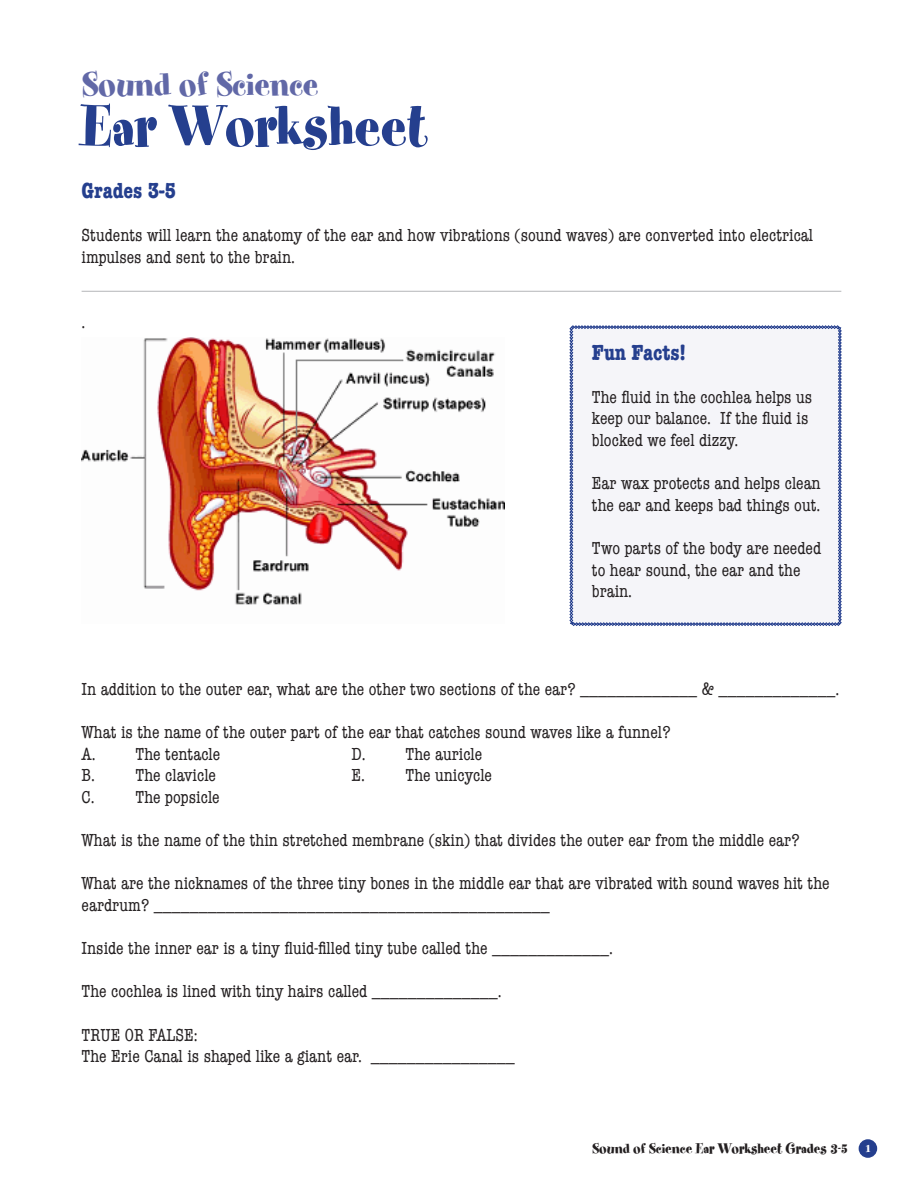
<style>
.page{position:relative;width:918px;height:1188px;background:#fff}
.page>*{position:absolute;margin:0;border:0;box-sizing:border-box;transform-origin:0 0}
.t1{font:66px "Spumoni";color:#253f8e}
.t2{font:39px "Spumoni";color:#6168a7}
.t3{font:700 condensed 22.5px "American Typewriter";color:#253f8e}
.t4{font:condensed 18px/21.6px "American Typewriter";color:#231f20}
.t5{font:16.5px "Spumoni";color:#231f20}
.t6{font:13.5px "Spumoni";color:#fff}
</style>
<div class="page">
<img style="left:82px;top:338px;width:423px;height:267px">
<div style="left:570px;top:325px;width:272px;height:301px;background:#f5f5f9"></div>
<div style="left:859px;top:1139px;width:18px;height:19px;background:#253f8e;border-radius:50%"></div>
<hr style="left:82px;top:291px;width:759px;height:1px;background:#bcbdc0">
<p class="t2" style="left:82px;top:64px;width:238px">Sound of Science</p>
<p class="t1" style="left:82px;top:93px;width:347px">Ear Worksheet</p>
<p class="t3" style="left:82px;top:173px;width:96px">Grades 3-5</p>
<p class="t4" style="left:82px;top:224px;width:733px">Students will learn the anatomy of the ear and how vibrations (sound waves) are converted into electrical impulses and sent to the brain.</p>
<p class="t4" style="left:82px;top:311px;width:5px">.</p>
<p class="t3" style="left:592px;top:334px;width:96px">Fun Facts!</p>
<p class="t4" style="left:592px;top:385px;width:222px">The fluid in the cochlea helps us keep our balance. If the fluid is blocked we feel dizzy.</p>
<p class="t4" style="left:592px;top:472px;width:230px">Ear wax protects and helps clean the ear and keeps bad things out.</p>
<p class="t4" style="left:592px;top:537px;width:231px">Two parts of the body are needed to hear sound, the ear and the brain.</p>
<p class="t4" style="left:82px;top:678px;width:759px">In addition to the outer ear, what are the other two sections of the ear? _____________ &amp; _____________.</p>
<p class="t4" style="left:82px;top:721px;width:590px">What is the name of the outer part of the ear that catches sound waves like a funnel?</p>
<p class="t4" style="left:82px;top:743px;width:140px">A. The tentacle</p>
<p class="t4" style="left:352px;top:743px;width:132px">D. The auricle</p>
<p class="t4" style="left:82px;top:764px;width:136px">B. The clavicle</p>
<p class="t4" style="left:352px;top:764px;width:142px">E. The unicycle</p>
<p class="t4" style="left:82px;top:786px;width:140px">C. The popsicle</p>
<p class="t4" style="left:82px;top:829px;width:720px">What is the name of the thin stretched membrane (skin) that divides the outer ear from the middle ear?</p>
<p class="t4" style="left:82px;top:872px;width:750px">What are the nicknames of the three tiny bones in the middle ear that are vibrated with sound waves hit the eardrum? ____________________________________________</p>
<p class="t4" style="left:82px;top:937px;width:533px">Inside the inner ear is a tiny fluid-filled tiny tube called the _____________.</p>
<p class="t4" style="left:82px;top:980px;width:422px">The cochlea is lined with tiny hairs called ______________.</p>
<p class="t4" style="left:82px;top:1023px;width:118px">TRUE OR FALSE:</p>
<p class="t4" style="left:82px;top:1045px;width:435px">The Erie Canal is shaped like a giant ear. ________________</p>
<p class="t5" style="left:592px;top:1140px;width:257px">Sound of Science Ear Worksheet Grades 3-5</p>
<p class="t6" style="left:866px;top:1141px;width:6px">1</p>
</div>
